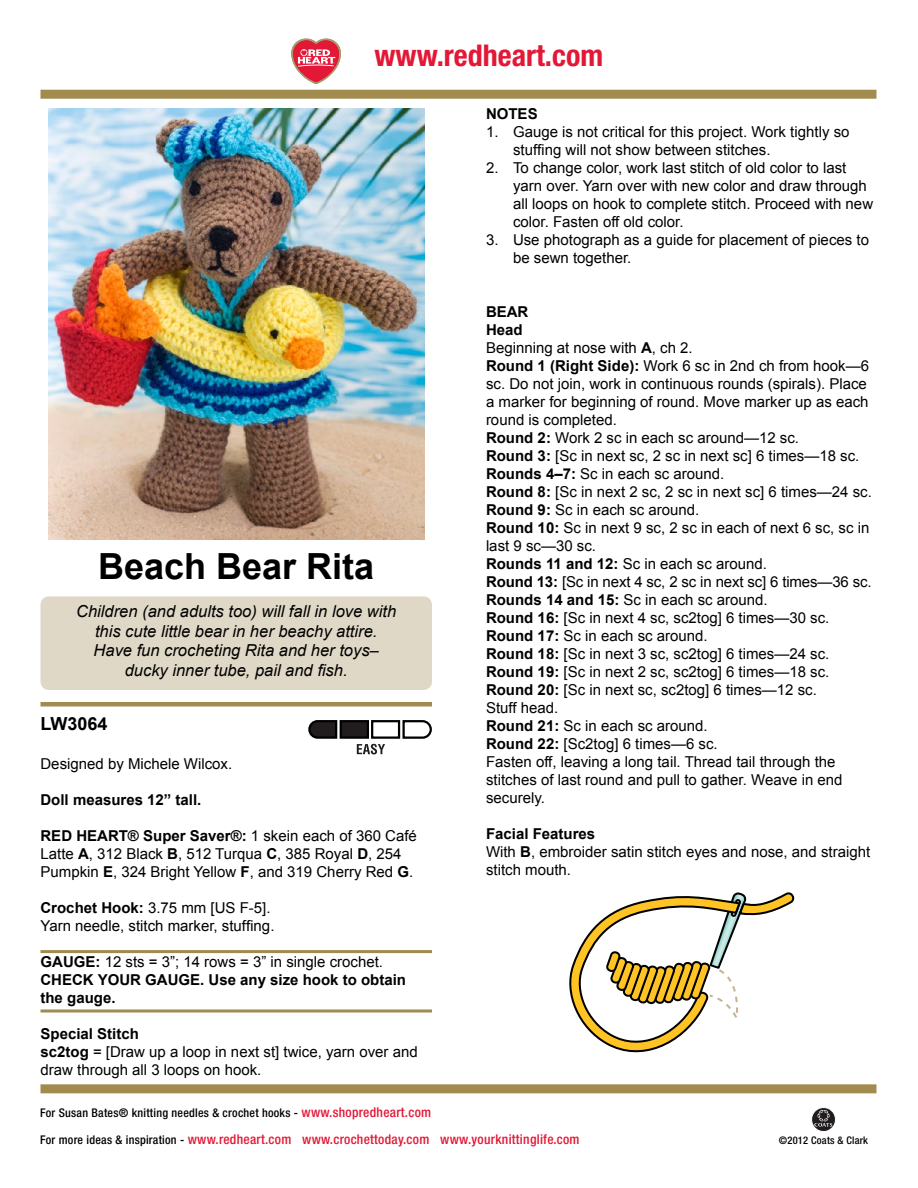
<style>
.page{position:relative;width:918px;height:1188px;background:#fff}
.page>*{position:absolute;margin:0;border:0;box-sizing:border-box;transform-origin:0 0}
.t1{font:700 36px "Arial";color:#000}
.t2{font:700 condensed 30px "Helvetica Neue LT Std";color:#e31736}
.t3{font:700 18px "Arial";color:#000}
.t4{font:italic 16.5px/19.8px "Arial";color:#000;text-align:center}
.t5{font:15px/18px "Arial";color:#000}
.t6{font:700 15px/18px "Arial";color:#000}
.t7{font:500 condensed 13.5px "Helvetica Neue LT Std";letter-spacing:.02em;color:#e31736}
.t8{font:500 condensed 12px "Helvetica Neue LT Std";letter-spacing:.02em;color:#000}
.t9{font:500 condensed 10.5px "Helvetica Neue LT Std";letter-spacing:.02em;color:#000}
.s1{font-weight:700}
.s2{font-weight:400}
.s3{font-size:13.5px;color:#e31736}
.s4{font-size:12px;color:#000}
</style>
<div class="page">
<div style="left:40px;top:90px;width:836px;height:9px;background:#a18b4f"></div>
<div style="left:40px;top:1084px;width:836px;height:9px;background:#a18b4f"></div>
<svg style="left:292px;top:39px;width:49px;height:45px"></svg>
<svg style="left:811px;top:1107px;width:25px;height:25px"></svg>
<img style="left:48px;top:108px;width:376px;height:432px">
<hr style="left:40px;top:702px;width:392px;height:4px;background:#a18b4f">
<svg style="left:308px;top:720px;width:30px;height:19px"></svg>
<svg style="left:402px;top:720px;width:30px;height:19px"></svg>
<div style="left:371px;top:720px;width:29px;height:19px;border:2px solid #000"></div>
<div style="left:341px;top:721px;width:27px;height:17px;background:#211d1e"></div>
<div style="left:340px;top:720px;width:29px;height:19px;border:2px solid #000"></div>
<svg style="left:357px;top:744px;width:28px;height:10px"></svg>
<hr style="left:40px;top:1010px;width:392px;height:2px;background:#a18b4f">
<hr style="left:40px;top:950px;width:392px;height:3px;background:#a18b4f">
<div style="left:40px;top:596px;width:392px;height:94px;background:#e0d8c6;border-radius:9px"></div>
<svg style="left:569px;top:892px;width:225px;height:160px"></svg>
<h2 class="t2" style="left:374px;top:37px;width:230px">www.redheart.com</h2>
<h1 class="t1" style="left:98px;top:542px;width:278px">Beach Bear Rita</h1>
<p class="t4" style="left:76px;top:601px;width:322px">Children (and adults too) will fall in love with this cute little bear in her beachy attire.<br>Have fun crocheting Rita and her toys– ducky inner tube, pail and fish.</p>
<p class="t3" style="left:40px;top:711px;width:69px">LW3064</p>
<p class="t5" style="left:40px;top:755px;width:193px">Designed by Michele Wilcox.</p>
<p class="t6" style="left:40px;top:791px;width:162px">Doll measures 12” tall.</p>
<p class="t5" style="left:40px;top:827px;width:378px"><span class="s1">RED HEART® Super Saver®:</span> 1 skein each of 360 Café<br>Latte <span class="s1">A</span>, 312 Black <span class="s1">B</span>, 512 Turqua <span class="s1">C</span>, 385 Royal <span class="s1">D</span>, 254<br>Pumpkin <span class="s1">E</span>, 324 Bright Yellow <span class="s1">F</span>, and 319 Cherry Red <span class="s1">G</span>.</p>
<p class="t5" style="left:40px;top:899px;width:236px"><span class="s1">Crochet Hook:</span> 3.75 mm [US F-5].<br>Yarn needle, stitch marker, stuffing.</p>
<p class="t6" style="left:40px;top:953px;width:367px">GAUGE: <span class="s2">12 sts = 3”; 14 rows = 3” in single crochet.<br></span>CHECK YOUR GAUGE. Use any size hook to obtain the gauge.</p>
<p class="t5" style="left:40px;top:1025px;width:379px"><span class="s1">Special Stitch<br>sc2tog</span> = [Draw up a loop in next st] twice, yarn over and draw through all 3 loops on hook.</p>
<p class="t6" style="left:486px;top:105px;width:53px">NOTES</p>
<p class="t5" style="left:513px;top:123px;width:338px;text-indent:-27px">1. Gauge is not critical for this project. Work tightly so stuffing will not show between stitches.</p>
<p class="t5" style="left:513px;top:159px;width:362px;text-indent:-27px">2. To change color, work last stitch of old color to last yarn over. Yarn over with new color and draw through all loops on hook to complete stitch. Proceed with new color. Fasten off old color.</p>
<p class="t5" style="left:513px;top:231px;width:358px;text-indent:-27px">3. Use photograph as a guide for placement of pieces to be sewn together.</p>
<p class="t5" style="left:486px;top:303px;width:387px"><span class="s1">BEAR<br>Head<br></span>Beginning at nose with <span class="s1">A</span>, ch 2.<br><span class="s1">Round 1 (Right Side):</span> Work 6 sc in 2nd ch from hook—6 sc. Do not join, work in continuous rounds (spirals). Place a marker for beginning of round. Move marker up as each round is completed.<br><span class="s1">Round 2:</span> Work 2 sc in each sc around—12 sc.<br><span class="s1">Round 3:</span> [Sc in next sc, 2 sc in next sc] 6 times—18 sc.<br><span class="s1">Rounds 4–7:</span> Sc in each sc around.<br><span class="s1">Round 8:</span> [Sc in next 2 sc, 2 sc in next sc] 6 times—24 sc.<br><span class="s1">Round 9:</span> Sc in each sc around.<br><span class="s1">Round 10:</span> Sc in next 9 sc, 2 sc in each of next 6 sc, sc in last 9 sc—30 sc.<br><span class="s1">Rounds 11 and 12:</span> Sc in each sc around.<br><span class="s1">Round 13:</span> [Sc in next 4 sc, 2 sc in next sc] 6 times—36 sc.<br><span class="s1">Rounds 14 and 15:</span> Sc in each sc around.<br><span class="s1">Round 16:</span> [Sc in next 4 sc, sc2tog] 6 times—30 sc.<br><span class="s1">Round 17:</span> Sc in each sc around.<br><span class="s1">Round 18:</span> [Sc in next 3 sc, sc2tog] 6 times—24 sc.<br><span class="s1">Round 19:</span> [Sc in next 2 sc, sc2tog] 6 times—18 sc.<br><span class="s1">Round 20:</span> [Sc in next sc, sc2tog] 6 times—12 sc.<br>Stuff head.<br><span class="s1">Round 21:</span> Sc in each sc around.<br><span class="s1">Round 22:</span> [Sc2tog] 6 times—6 sc.<br>Fasten off, leaving a long tail. Thread tail through the stitches of last round and pull to gather. Weave in end securely.</p>
<p class="t5" style="left:486px;top:825px;width:386px"><span class="s1">Facial Features<br></span>With <span class="s1">B</span>, embroider satin stitch eyes and nose, and straight stitch mouth.</p>
<p class="t8" style="left:40px;top:1106px;width:393px">For Susan Bates® knitting needles &amp; crochet hooks - <span class="s3">www.shopredheart.com</span></p>
<p class="t7" style="left:40px;top:1132px;width:541px"><span class="s4">For more ideas &amp; inspiration -</span> www.redheart.com www.crochettoday.com www.yourknittinglife.com</p>
<p class="t9" style="left:779px;top:1134px;width:91px">©2012 Coats &amp; Clark</p>
</div>
